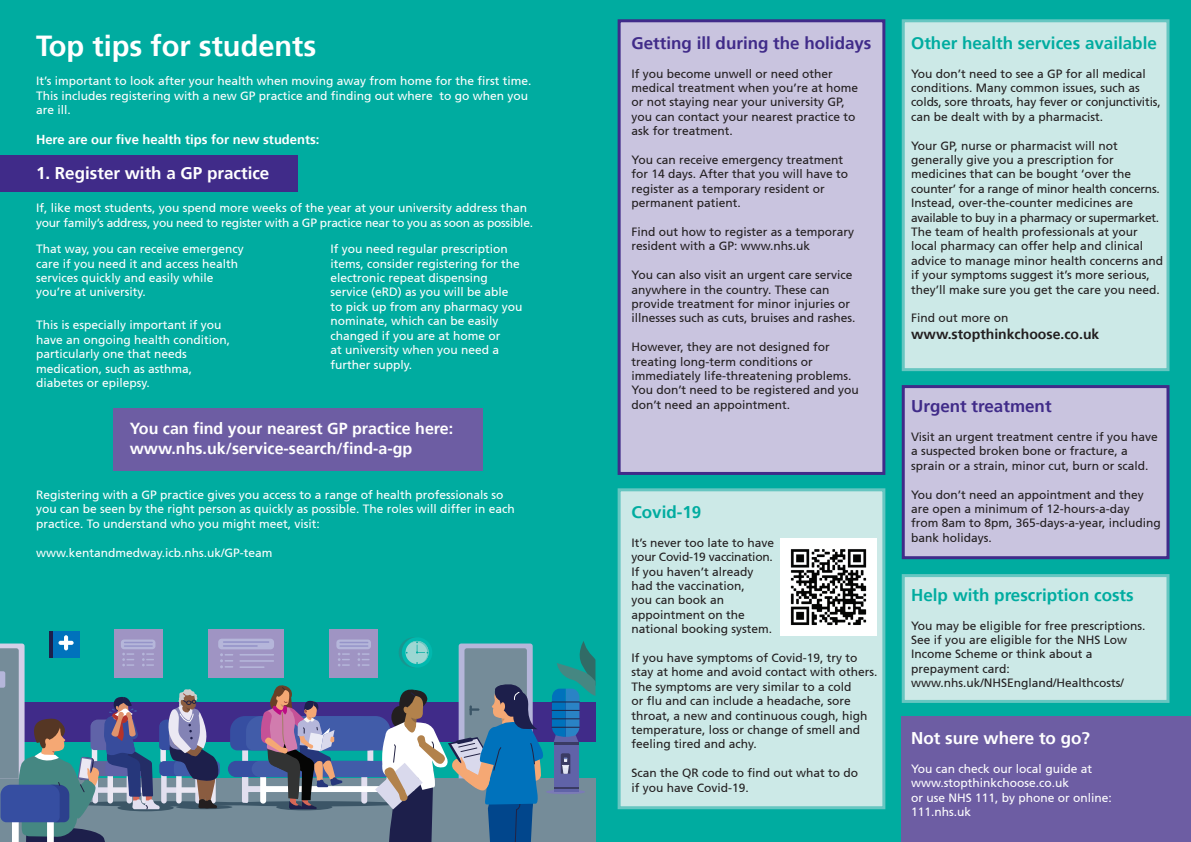
<style>
.page{position:relative;width:1191px;height:842px;background:#00aca0}
.page>*{position:absolute;margin:0;border:0;box-sizing:border-box;transform-origin:0 0}
.t1{font:700 29px "Frutiger 65";color:#fff}
.t2{font:700 17px "Frutiger 65";color:#00aca0}
.t3{font:700 17px "Frutiger 65";color:#fff}
.t4{font:700 17px "Frutiger 65";color:#402b89}
.t5{font:700 16px "Frutiger 65";color:#fff}
.t6{font:700 14px "Frutiger 65";color:#231f20}
.t7{font:700 13px "Frutiger 65";color:#fff}
.t8{font:12px/14.4px "Frutiger 55 Roman";color:#231f20}
.t9{font:12px/14.4px "Frutiger 55 Roman";color:#fff}
.t10{font:12px/14.4px "Frutiger 55 Roman";letter-spacing:-.02em;color:#fff}
.t11{font:12px "Frutiger 55 Roman";letter-spacing:-.02em;color:#231f20}
</style>
<div class="page">
<div style="left:0;top:156px;width:298px;height:36px;background:#402b89"></div>
<div style="left:0;top:779px;width:595px;height:63px;background:#758c99"></div>
<div style="left:546px;top:789px;width:39px;height:5px;background:#7b7bb6;border-radius:50%"></div>
<div style="left:553px;top:742px;width:25px;height:50px;background:#6063a8"></div>
<svg style="left:561px;top:753px;width:9px;height:21px"></svg>
<hr style="left:553px;top:787px;width:25px;height:2px;background:#3a3b63">
<div style="left:209px;top:629px;width:75px;height:48px;background:#9f94c3"></div>
<div style="left:218px;top:639px;width:56px;height:10px;background:#b5b6da;border-radius:4px"></div>
<div style="left:49px;top:631px;width:27px;height:26px;background:#1d1f4b"></div>
<div style="left:53px;top:631px;width:26px;height:26px;background:#0072bc"></div>
<svg style="left:64px;top:635px;width:4px;height:15px"></svg>
<div style="left:114px;top:629px;width:48px;height:48px;background:#9f94c3"></div>
<div style="left:121px;top:639px;width:34px;height:10px;background:#b5b6da;border-radius:3px"></div>
<div style="left:329px;top:629px;width:49px;height:48px;background:#9f94c3"></div>
<div style="left:336px;top:639px;width:35px;height:10px;background:#b5b6da;border-radius:3px"></div>
<div style="left:399px;top:637px;width:30px;height:31px;background:#189690;border-radius:50%"></div>
<div style="left:402px;top:637px;width:30px;height:31px;background:#01b8ae;border-radius:50%"></div>
<svg style="left:0;top:641px;width:544px;height:201px"></svg>
<svg style="left:552px;top:641px;width:43px;height:103px"></svg>
<div style="left:113px;top:408px;width:369px;height:63px;background:#6d5da3"></div>
<div style="left:901px;top:717px;width:290px;height:125px;background:#6d5da3"></div>
<div style="left:617px;top:19px;width:268px;height:456px;background:#c9c4df;border:3px solid #402b89"></div>
<div style="left:901px;top:385px;width:268px;height:174px;background:#c9c4df;border:3px solid #402b89"></div>
<div style="left:901px;top:19px;width:268px;height:352px;background:#cce9e7;border:3px solid #66c6c1"></div>
<div style="left:617px;top:488px;width:268px;height:321px;background:#cce9e7;border:3px solid #66c6c1"></div>
<div style="left:901px;top:574px;width:268px;height:129px;background:#cce9e7;border:3px solid #66c6c1"></div>
<img style="left:780px;top:539px;width:97px;height:96px">
<p class="t1" style="left:36px;top:29px;width:282px">Top tips for students</p>
<p class="t9" style="left:36px;top:74px;width:497px">It’s important to look after your health when moving away from home for the first time.<br>This includes registering with a new GP practice and finding out where to go when you are ill.</p>
<p class="t7" style="left:36px;top:132px;width:285px">Here are our five health tips for new students:</p>
<p class="t3" style="left:36px;top:163px;width:235px">1. Register with a GP practice</p>
<p class="t10" style="left:36px;top:201px;width:498px">If, like most students, you spend more weeks of the year at your university address than your family’s address, you need to register with a GP practice near to you as soon as possible.</p>
<p class="t9" style="left:36px;top:242px;width:209px">That way, you can receive emergency care if you need it and access health services quickly and easily while you’re at university.</p>
<p class="t9" style="left:36px;top:318px;width:196px">This is especially important if you have an ongoing health condition, particularly one that needs</p>
<p class="t9" style="left:36px;top:361px;width:158px">medication, such as asthma,</p>
<p class="t9" style="left:36px;top:376px;width:115px">diabetes or epilepsy.</p>
<p class="t9" style="left:330px;top:242px;width:191px">If you need regular prescription items, consider registering for the electronic repeat dispensing</p>
<p class="t9" style="left:330px;top:285px;width:180px">service (eRD) as you will be able</p>
<p class="t9" style="left:330px;top:300px;width:194px">to pick up from any pharmacy you</p>
<p class="t9" style="left:330px;top:314px;width:170px">nominate, which can be easily</p>
<p class="t9" style="left:330px;top:328px;width:172px">changed if you are at home or</p>
<p class="t9" style="left:330px;top:343px;width:170px">at university when you need a</p>
<p class="t9" style="left:330px;top:357px;width:83px">further supply.</p>
<p class="t5" style="left:130px;top:419px;width:325px">You can find your nearest GP practice here:</p>
<p class="t5" style="left:130px;top:438px;width:284px">www.nhs.uk/service-search/find-a-gp</p>
<p class="t9" style="left:36px;top:488px;width:469px">Registering with a GP practice gives you access to a range of health professionals so</p>
<p class="t9" style="left:36px;top:502px;width:480px">you can be seen by the right person as quickly as possible. The roles will differ in each</p>
<p class="t9" style="left:36px;top:516px;width:285px">practice. To understand who you might meet, visit:</p>
<p class="t9" style="left:36px;top:545px;width:238px">www.kentandmedway.icb.nhs.uk/GP-team</p>
<p class="t4" style="left:631px;top:33px;width:241px">Getting ill during the holidays</p>
<p class="t8" style="left:631px;top:66px;width:203px">If you become unwell or need other</p>
<p class="t8" style="left:631px;top:81px;width:228px">medical treatment when you’re at home</p>
<p class="t8" style="left:631px;top:95px;width:215px">or not staying near your university GP,</p>
<p class="t8" style="left:631px;top:109px;width:226px">you can contact your nearest practice to</p>
<p class="t8" style="left:631px;top:124px;width:103px">ask for treatment.</p>
<p class="t8" style="left:631px;top:153px;width:213px">You can receive emergency treatment</p>
<p class="t8" style="left:631px;top:167px;width:218px">for 14 days. After that you will have to</p>
<p class="t8" style="left:631px;top:181px;width:195px">register as a temporary resident or</p>
<p class="t8" style="left:631px;top:196px;width:111px">permanent patient.</p>
<p class="t8" style="left:631px;top:225px;width:224px">Find out how to register as a temporary</p>
<p class="t8" style="left:631px;top:239px;width:180px">resident with a GP: www.nhs.uk</p>
<p class="t8" style="left:631px;top:268px;width:222px">You can also visit an urgent care service</p>
<p class="t8" style="left:631px;top:282px;width:199px">anywhere in the country. These can</p>
<p class="t8" style="left:631px;top:297px;width:226px">provide treatment for minor injuries or illnesses such as cuts, bruises and rashes.</p>
<p class="t8" style="left:631px;top:340px;width:200px">However, they are not designed for</p>
<p class="t8" style="left:631px;top:354px;width:183px">treating long-term conditions or</p>
<p class="t8" style="left:631px;top:369px;width:222px">immediately life-threatening problems.</p>
<p class="t8" style="left:631px;top:383px;width:229px">You don’t need to be registered and you don’t need an appointment.</p>
<p class="t2" style="left:631px;top:502px;width:71px">Covid-19</p>
<p class="t8" style="left:631px;top:535px;width:144px">It’s never too late to have</p>
<p class="t11" style="left:631px;top:550px;width:143px">your Covid-19 vaccination.</p>
<p class="t8" style="left:631px;top:564px;width:123px">If you haven’t already</p>
<p class="t8" style="left:631px;top:579px;width:115px">had the vaccination,</p>
<p class="t8" style="left:631px;top:593px;width:94px">you can book an</p>
<p class="t8" style="left:631px;top:607px;width:115px">appointment on the</p>
<p class="t8" style="left:631px;top:622px;width:142px">national booking system.</p>
<p class="t8" style="left:631px;top:651px;width:228px">If you have symptoms of Covid-19, try to</p>
<p class="t8" style="left:631px;top:665px;width:248px">stay at home and avoid contact with others.<br>The symptoms are very similar to a cold</p>
<p class="t8" style="left:631px;top:694px;width:238px">or flu and can include a headache, sore throat, a new and continuous cough, high temperature, loss or change of smell and feeling tired and achy.</p>
<p class="t8" style="left:631px;top:766px;width:228px">Scan the QR code to find out what to do</p>
<p class="t8" style="left:631px;top:780px;width:119px">if you have Covid-19.</p>
<p class="t2" style="left:911px;top:33px;width:247px">Other health services available</p>
<p class="t8" style="left:911px;top:66px;width:236px">You don’t need to see a GP for all medical</p>
<p class="t8" style="left:911px;top:81px;width:251px">conditions. Many common issues, such as colds, sore throats, hay fever or conjunctivitis, can be dealt with by a pharmacist.</p>
<p class="t8" style="left:911px;top:138px;width:208px">Your GP, nurse or pharmacist will not</p>
<p class="t8" style="left:911px;top:153px;width:204px">generally give you a prescription for</p>
<p class="t8" style="left:911px;top:167px;width:254px">medicines that can be bought ‘over the counter’ for a range of minor health concerns.<br>Instead, over-the-counter medicines are available to buy in a pharmacy or supermarket.<br>The team of health professionals at your local pharmacy can offer help and clinical advice to manage minor health concerns and if your symptoms suggest it’s more serious, they’ll make sure you get the care you need.</p>
<p class="t8" style="left:911px;top:311px;width:99px">Find out more on</p>
<p class="t6" style="left:911px;top:326px;width:190px">www.stopthinkchoose.co.uk</p>
<p class="t4" style="left:911px;top:396px;width:142px">Urgent treatment</p>
<p class="t8" style="left:911px;top:430px;width:248px">Visit an urgent treatment centre if you have a suspected broken bone or fracture, a</p>
<p class="t8" style="left:911px;top:458px;width:239px">sprain or a strain, minor cut, burn or scald.</p>
<p class="t8" style="left:911px;top:487px;width:234px">You don’t need an appointment and they</p>
<p class="t8" style="left:911px;top:502px;width:220px">are open a minimum of 12-hours-a-day</p>
<p class="t8" style="left:911px;top:516px;width:251px">from 8am to 8pm, 365-days-a-year, including bank holidays.</p>
<p class="t2" style="left:911px;top:585px;width:224px">Help with prescription costs</p>
<p class="t8" style="left:911px;top:618px;width:236px">You may be eligible for free prescriptions.</p>
<p class="t8" style="left:911px;top:633px;width:218px">See if you are eligible for the NHS Low</p>
<p class="t8" style="left:911px;top:647px;width:183px">Income Scheme or think about a prepayment card:</p>
<p class="t8" style="left:911px;top:676px;width:214px">www.nhs.uk/NHSEngland/Healthcosts/</p>
<p class="t3" style="left:911px;top:728px;width:180px">Not sure where to go?</p>
<p class="t9" style="left:911px;top:762px;width:182px">You can check our local guide at</p>
<p class="t9" style="left:911px;top:776px;width:160px">www.stopthinkchoose.co.uk</p>
<p class="t9" style="left:911px;top:790px;width:202px">or use NHS 111, by phone or online:</p>
<p class="t9" style="left:911px;top:805px;width:62px">111.nhs.uk</p>
</div>
